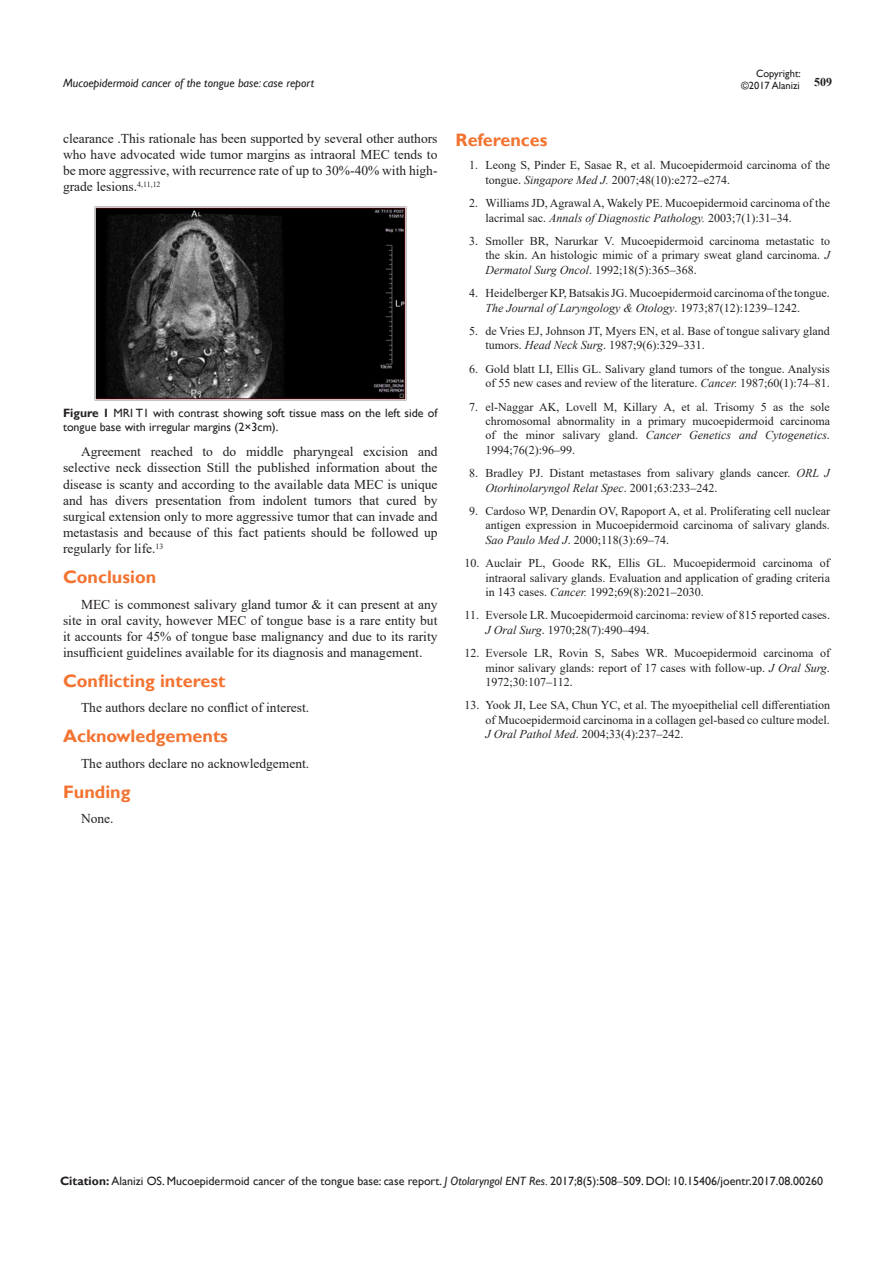
<style>
.page{position:relative;width:893px;height:1263px;background:#fff}
.page>*{position:absolute;margin:0;border:0;box-sizing:border-box;transform-origin:0 0}
.List_Paragraph{font:700 18px "Gill Sans";color:#f37331}
.t1{font:13.5px/16.2px "Times New Roman";color:#231f20;text-align:justify}
.t2{font:12px/14.4px "Times New Roman";color:#231f20}
.Citation{font:12px/14.4px "Gill Sans";color:#231f20}
.t3{font:italic 12px "Gill Sans";color:#231f20}
.t4{font:700 12px "Times New Roman";color:#231f20}
.t5{font:10.5px/12.6px "Gill Sans";color:#231f20;text-align:right}
.s1{font-weight:700}
.s2{font-style:italic}
.s3{font-family:"Times New Roman"}
</style>
<div class="page">
<img style="left:95px;top:207px;width:311px;height:193px">
<p class="t5" style="left:741px;top:67px;width:61px">Copyright: ©2017 Alanizi</p>
<p class="t3" style="left:63px;top:76px;width:253px">Mucoepidermoid cancer of the tongue base: case report</p>
<p class="t4" style="left:814px;top:73px;width:19px">509</p>
<p class="t1" style="left:63px;top:130px;width:376px">clearance .This rationale has been supported by several other authors who have advocated wide tumor margins as intraoral MEC tends to be more aggressive, with recurrence rate of up to 30%-40% with high&shy;grade lesions.<sup>4,11,12</sup></p>
<p class="Citation" style="left:63px;top:405px;width:376px"><span class="s1">Figure 1</span> MRI T1 with contrast showing soft tissue mass on the left side of tongue base with irregular margins (2×3cm).</p>
<p class="t1" style="left:63px;top:443px;width:376px;text-indent:18px">Agreement reached to do middle pharyngeal excision and selective neck dissection Still the published information about the disease is scanty and according to the available data MEC is unique and has divers presentation from indolent tumors that cured by surgical extension only to more aggressive tumor that can invade and metastasis and because of this fact patients should be followed up regularly for life.<sup>13</sup></p>
<p class="List_Paragraph" style="left:63px;top:566px;width:95px">Conclusion</p>
<p class="t1" style="left:63px;top:595px;width:376px;text-indent:18px">MEC is commonest salivary gland tumor &amp; it can present at any site in oral cavity, however MEC of tongue base is a rare entity but it accounts for 45% of tongue base malignancy and due to its rarity insufficient guidelines available for its diagnosis and management.</p>
<p class="List_Paragraph" style="left:63px;top:670px;width:164px">Conflicting interest</p>
<p class="t1" style="left:81px;top:699px;width:230px">The authors declare no conflict of interest.</p>
<p class="List_Paragraph" style="left:63px;top:725px;width:166px">Acknowledgements</p>
<p class="t1" style="left:81px;top:754px;width:230px">The authors declare no acknowledgement.</p>
<p class="List_Paragraph" style="left:63px;top:781px;width:69px">Funding</p>
<p class="t1" style="left:81px;top:810px;width:34px">None.</p>
<p class="List_Paragraph" style="left:455px;top:129px;width:94px">References</p>
<p class="t2" style="left:485px;top:158px;width:346px;text-indent:-16px">1. Leong S, Pinder E, Sasae R, et al. Mucoepidermoid carcinoma of the tongue. <span class="s2">Singapore Med J.</span> 2007;48(10):e272‒e274.</p>
<p class="t2" style="left:485px;top:196px;width:346px;text-indent:-16px">2. Williams JD, Agrawal A, Wakely PE. Mucoepidermoid carcinoma of the lacrimal sac. <span class="s2">Annals of Diagnostic Pathology.</span> 2003;7(1):31‒34.</p>
<p class="t2" style="left:485px;top:233px;width:346px;text-align:justify;text-indent:-16px">3. Smoller BR, Narurkar V. Mucoepidermoid carcinoma metastatic to the skin. An histologic mimic of a primary sweat gland carcinoma. <span class="s2">J Dermatol Surg Oncol</span>. 1992;18(5):365‒368.</p>
<p class="t2" style="left:485px;top:286px;width:346px;text-indent:-16px">4. Heidelberger KP, Batsakis JG. Mucoepidermoid carcinoma of the tongue.<br><span class="s2">The Journal of Laryngology &amp; Otology</span>. 1973;87(12):1239‒1242.</p>
<p class="t2" style="left:485px;top:323px;width:346px;text-indent:-16px">5. de Vries EJ, Johnson JT, Myers EN, et al. Base of tongue salivary gland tumors. <span class="s2">Head Neck Surg</span>. 1987;9(6):329‒331.</p>
<p class="t2" style="left:469px;top:361px;width:362px;text-align:right">6. Gold blatt LI, Ellis GL. Salivary gland tumors of the tongue. Analysis of 55 new cases and review of the literature. <span class="s2">Cancer.</span> 1987;60(1):74‒81.</p>
<p class="t2" style="left:485px;top:399px;width:346px;text-align:justify;text-indent:-16px">7. el-Naggar AK, Lovell M, Killary A, et al. Trisomy 5 as the sole chromosomal abnormality in a primary mucoepidermoid carcinoma of the minor salivary gland. <span class="s2">Cancer Genetics and Cytogenetics</span>.<br>1994;76(2):96‒99.</p>
<p class="t2" style="left:485px;top:466px;width:346px;text-indent:-16px">8. Bradley PJ. Distant metastases from salivary glands cancer. <span class="s2">ORL J<br>Otorhinolaryngol Relat Spec</span>. 2001;63:233‒242.</p>
<p class="t2" style="left:485px;top:503px;width:346px;text-align:justify;text-indent:-16px">9. Cardoso WP, Denardin OV, Rapoport A, et al. Proliferating cell nuclear antigen expression in Mucoepidermoid carcinoma of salivary glands.<br><span class="s2">Sao Paulo Med J</span>. 2000;118(3):69‒74.</p>
<p class="t2" style="left:485px;top:556px;width:346px;text-align:justify;text-indent:-21px">10. Auclair PL, Goode RK, Ellis GL. Mucoepidermoid carcinoma of intraoral salivary glands. Evaluation and application of grading criteria in 143 cases. <span class="s2">Cancer.</span> 1992;69(8):2021‒2030.</p>
<p class="t2" style="left:485px;top:608px;width:346px;text-indent:-21px">11. Eversole LR. Mucoepidermoid carcinoma: review of 815 reported cases.<br><span class="s2">J Oral Surg</span>. 1970;28(7):490‒494.</p>
<p class="t2" style="left:485px;top:646px;width:346px;text-align:justify;text-indent:-21px">12. Eversole LR, Rovin S, Sabes WR. Mucoepidermoid carcinoma of minor salivary glands: report of 17 cases with follow-up. <span class="s2">J Oral Surg</span>.<br>1972;30:107‒112.</p>
<p class="t2" style="left:485px;top:698px;width:346px;text-align:justify;text-indent:-21px">13. Yook JI, Lee SA, Chun YC, et al. The myoepithelial cell differentiation of Mucoepidermoid carcinoma in a collagen gel-based co culture model.<br><span class="s2">J Oral Pathol Med</span>. 2004;33(4):237‒242.</p>
<p class="Citation" style="left:60px;top:1174px;width:764px"><span class="s1">Citation:</span> Alanizi OS. Mucoepidermoid cancer of the tongue base: case report. <span class="s2">J Otolaryngol ENT Res.</span> 2017;8(5):508<span class="s3">‒</span>509. DOI: 10.15406/joentr.2017.08.00260</p>
</div>
